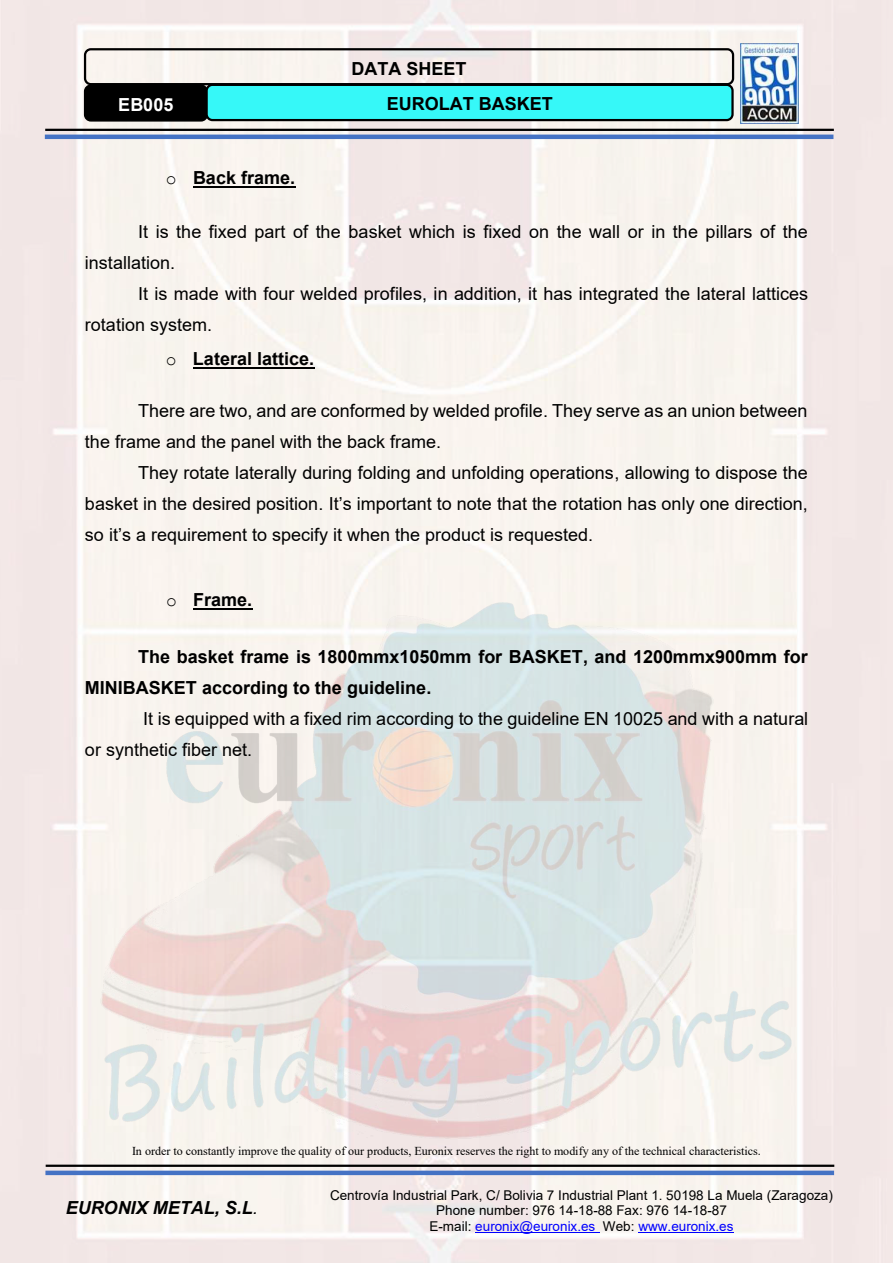
<style>
.page{position:relative;width:893px;height:1263px;background:#fff}
.page>*{position:absolute;margin:0;border:0;box-sizing:border-box;transform-origin:0 0}
.t1{font:18px/30.9px "Arial";color:#000}
.t2{font:700 18px/30.9px "Arial";color:#000}
.t3{font:italic 700 18px "Arial";color:#000}
.t4{font:700 18px "Arial";letter-spacing:.005em;color:#fff}
.t5{font:13.5px/15.5px "Arial";letter-spacing:.005em;color:#000;text-align:center}
.t6{font:12px "Times New Roman";color:#000}
.s1{font-family:"Courier New";font-weight:400}
.s2{color:#00f}
.s3{font-weight:400}
</style>
<div class="page">
<img style="left:0;top:0;width:893px;height:1263px">
<hr style="left:475px;top:1232px;width:124px;height:1px;background:#00f">
<hr style="left:638px;top:1232px;width:95px;height:1px;background:#00f">
<hr style="left:45px;top:1171px;width:789px;height:4px;background:#4472c4">
<hr style="left:46px;top:1165px;width:788px;height:2px;background:#000">
<hr style="left:45px;top:135px;width:788px;height:4px;background:#4472c4">
<hr style="left:45px;top:129px;width:789px;height:2px;background:#000">
<img style="left:741px;top:44px;width:57px;height:80px">
<div style="left:84px;top:84px;width:124px;height:38px;background:#000;border:2px solid #000;border-radius:6px"></div>
<div style="left:206px;top:84px;width:528px;height:37px;background:#36f8f8;border:2px solid #000;border-radius:6px"></div>
<div style="left:84px;top:48px;width:650px;height:37px;border:2px solid #000;border-radius:6px"></div>
<img style="left:85px;top:586px;width:723px;height:554px">
<hr style="left:193px;top:186px;width:102px;height:2px;background:#000">
<hr style="left:193px;top:367px;width:121px;height:2px;background:#000">
<hr style="left:193px;top:608px;width:59px;height:2px;background:#000">
<p class="t2" style="left:351px;top:53px;width:117px">DATA SHEET</p>
<p class="t4" style="left:118px;top:92px;width:57px">EB005</p>
<p class="t2" style="left:387px;top:88px;width:167px">EUROLAT BASKET</p>
<p class="t2" style="left:166px;top:163px;width:131px"><span class="s1">o</span> Back frame.</p>
<p class="t1" style="left:85px;top:216px;width:724px;text-indent:53px">It is the fixed part of the basket which is fixed on the wall or in the pillars of the installation.</p>
<p class="t1" style="left:85px;top:278px;width:725px;text-indent:53px">It is made with four welded profiles, in addition, it has integrated the lateral lattices rotation system.</p>
<p class="t2" style="left:166px;top:343px;width:150px"><span class="s1">o</span> Lateral lattice.</p>
<p class="t1" style="left:85px;top:395px;width:724px;text-indent:53px">There are two, and are conformed by welded profile. They serve as an union between the frame and the panel with the back frame.</p>
<p class="t1" style="left:85px;top:457px;width:724px;text-align:justify;text-indent:53px">They rotate laterally during folding and unfolding operations, allowing to dispose the basket in the desired position. It’s important to note that the rotation has only one direction, so it’s a requirement to specify it when the product is requested.</p>
<p class="t2" style="left:166px;top:584px;width:88px"><span class="s1">o</span> Frame.</p>
<p class="t2" style="left:85px;top:641px;width:724px;text-indent:53px">The basket frame is 1800mmx1050mm for BASKET, and 1200mmx900mm for<br>MINIBASKET according to the guideline.</p>
<p class="t1" style="left:85px;top:703px;width:725px;text-indent:58px">It is equipped with a fixed rim according to the guideline EN 10025 and with a natural or synthetic fiber net.</p>
<p class="t6" style="left:132px;top:1142px;width:630px">In order to constantly improve the quality of our products, Euronix reserves the right to modify any of the technical characteristics.</p>
<p class="t5" style="left:330px;top:1187px;width:504px">Centrovía Industrial Park, C/ Bolivia 7 Industrial Plant 1. 50198 La Muela (Zaragoza)<br>Phone number: 976 14-18-88 Fax: 976 14-18-87<br>E-mail: <span class="s2">euronix@euronix.es</span> Web: <span class="s2">www.euronix.es</span></p>
<p class="t3" style="left:66px;top:1196px;width:194px">EURONIX METAL, S.L<span class="s3">.</span></p>
</div>
